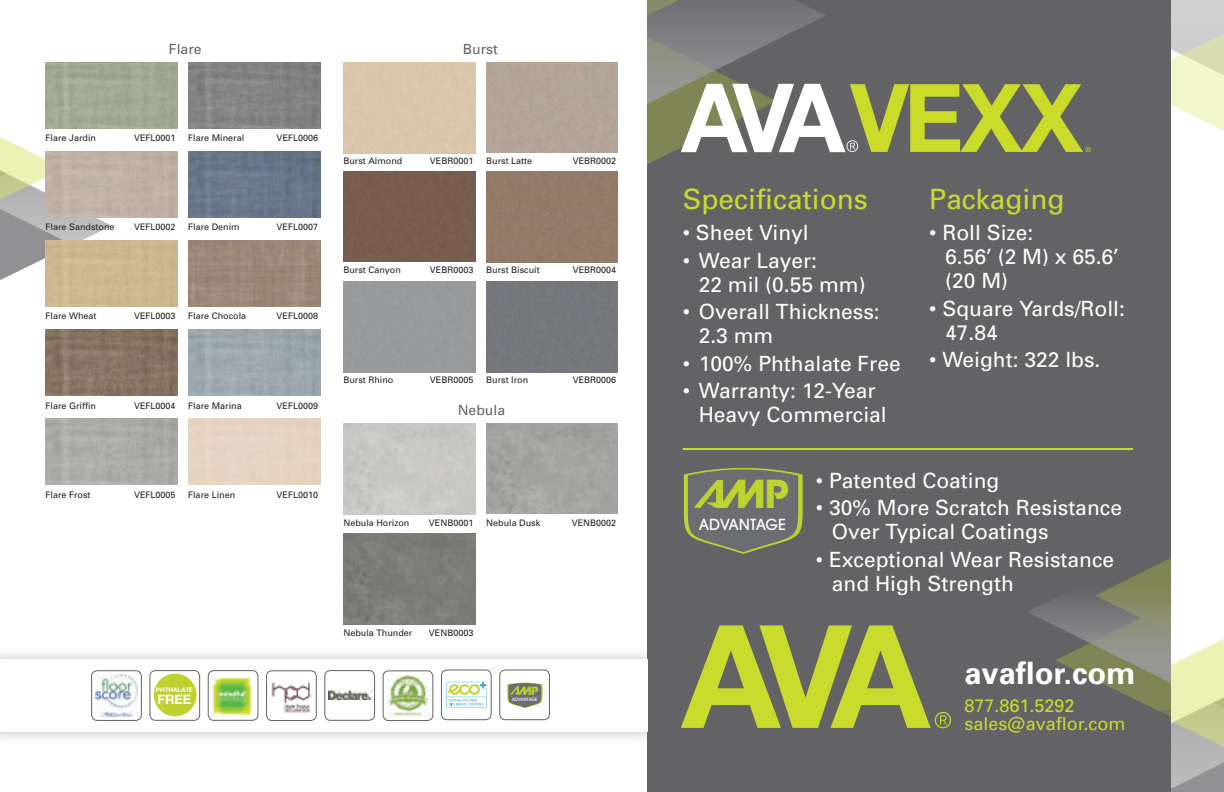
<style>
.page{position:relative;width:1224px;height:792px;background:#fff}
.page>*{position:absolute;margin:0;border:0;box-sizing:border-box;transform-origin:0 0}
.t1{font:700 38.2px "ITC Avant Garde Std";color:#bed330}
.t2{font:700 30.8px "Univers";color:#fff}
.t3{font:28px "Univers";color:#cadb2d}
.t4{font:21px/24px "Univers";color:#fff}
.t5{font:18px/18px "Univers";color:#cadb2a}
.t6{font:500 15.2px "ITC Avant Garde Std";letter-spacing:-.015em;color:#fff}
.t7{font:14px "Univers";color:#636366}
.t8{font:700 13px "Helvetica Neue";color:#fff}
.t9{font:700 11.4px "ITC Avant Garde Std";color:#bed330}
.t10{font:9px "Univers";color:#231f20}
.t11{font:700 6.4px "Helvetica Neue";color:#fff}
.t12{font:500 4.6px "ITC Avant Garde Std";letter-spacing:-.01em;color:#fff}
</style>
<div class="page">
<svg style="left:0;top:78px;width:112px;height:229px"></svg>
<svg style="left:1171px;top:0;width:53px;height:131px;background:#e3e6cf"></svg>
<div style="left:648px;top:0;width:523px;height:792px;background:#636366"></div>
<svg style="left:1028px;top:558px;width:196px;height:234px"></svg>
<div style="left:0;top:646px;width:661px;height:99px;background:#69696c;opacity:.45"></div>
<div style="left:0;top:659px;width:648px;height:72px;background:#fff"></div>
<svg style="left:681px;top:625px;width:270px;height:103px"></svg>
<div style="left:266px;top:671px;width:51px;height:50px;border:1px solid #636366;border-radius:6px"></div>
<img style="left:271px;top:682px;width:42px;height:31px">
<div style="left:325px;top:670px;width:50px;height:51px;border:1px solid #636366;border-radius:6px"></div>
<img style="left:329px;top:690px;width:43px;height:10px">
<div style="left:383px;top:671px;width:50px;height:50px;border:1px solid #636366;border-radius:6px"></div>
<img style="left:385px;top:675px;width:44px;height:42px">
<div style="left:208px;top:670px;width:50px;height:51px;border:1px solid #636366;border-radius:6px"></div>
<img style="left:213px;top:677px;width:38px;height:38px">
<div style="left:150px;top:670px;width:50px;height:51px;border:1px solid #636366;border-radius:6px"></div>
<div style="left:154px;top:674px;width:42px;height:42px;background:#bed131;border-radius:50%"></div>
<div style="left:91px;top:670px;width:51px;height:51px;border:1px solid #636366;border-radius:6px"></div>
<img style="left:96px;top:674px;width:41px;height:43px">
<div style="left:441px;top:670px;width:50px;height:50px;border:1px solid #636366;border-radius:6px"></div>
<svg style="left:446px;top:682px;width:40px;height:26px"></svg>
<div style="left:499px;top:670px;width:51px;height:50px;border:1px solid #636366;border-radius:6px"></div>
<svg style="left:507px;top:683px;width:36px;height:25px"></svg>
<svg style="left:684px;top:468px;width:119px;height:86px"></svg>
<hr style="left:683px;top:448px;width:450px;height:2px;background:#cadb2d">
<svg style="left:648px;top:0;width:443px;height:164px"></svg>
<img style="left:189px;top:62px;width:131px;height:66px">
<img style="left:46px;top:62px;width:131px;height:66px">
<img style="left:189px;top:151px;width:131px;height:66px">
<div style="left:46px;top:151px;width:131px;height:66px;background:#bfb1a4"></div>
<div style="left:46px;top:240px;width:131px;height:67px;background:#ceb88f"></div>
<img style="left:46px;top:330px;width:131px;height:66px">
<div style="left:344px;top:533px;width:131px;height:91px;background:#7c7c77"></div>
<div style="left:344px;top:171px;width:131px;height:91px;background:#785c4e"></div>
<div style="left:486px;top:171px;width:132px;height:91px;background:#947a69"></div>
<h3 class="t7" style="left:169px;top:40px;width:34px">Flare</h3>
<h3 class="t7" style="left:463px;top:40px;width:36px">Burst</h3>
<p class="t10" style="left:46px;top:132px;width:52px">Flare Jardin</p>
<p class="t10" style="left:134px;top:132px;width:43px">VEFL0001</p>
<p class="t10" style="left:188px;top:132px;width:58px">Flare Mineral</p>
<p class="t10" style="left:277px;top:132px;width:43px">VEFL0006</p>
<p class="t10" style="left:46px;top:221px;width:71px">Flare Sandstone</p>
<p class="t10" style="left:134px;top:221px;width:43px">VEFL0002</p>
<p class="t10" style="left:188px;top:221px;width:53px">Flare Denim</p>
<p class="t10" style="left:277px;top:221px;width:43px">VEFL0007</p>
<p class="t10" style="left:46px;top:311px;width:53px">Flare Wheat</p>
<p class="t10" style="left:134px;top:311px;width:43px">VEFL0003</p>
<p class="t10" style="left:188px;top:311px;width:60px">Flare Chocola</p>
<p class="t10" style="left:277px;top:311px;width:43px">VEFL0008</p>
<p class="t10" style="left:46px;top:400px;width:52px">Flare Griffin</p>
<p class="t10" style="left:134px;top:400px;width:43px">VEFL0004</p>
<p class="t10" style="left:188px;top:400px;width:55px">Flare Marina</p>
<p class="t10" style="left:277px;top:400px;width:43px">VEFL0009</p>
<p class="t10" style="left:343px;top:155px;width:60px">Burst Almond</p>
<p class="t10" style="left:430px;top:155px;width:45px">VEBR0001</p>
<p class="t10" style="left:486px;top:155px;width:48px">Burst Latte</p>
<p class="t10" style="left:573px;top:155px;width:45px">VEBR0002</p>
<p class="t10" style="left:343px;top:264px;width:59px">Burst Canyon</p>
<p class="t10" style="left:430px;top:264px;width:45px">VEBR0003</p>
<p class="t10" style="left:486px;top:264px;width:55px">Burst Biscuit</p>
<p class="t10" style="left:573px;top:264px;width:45px">VEBR0004</p>
<p class="t10" style="left:343px;top:374px;width:52px">Burst Rhino</p>
<p class="t10" style="left:430px;top:374px;width:45px">VEBR0005</p>
<p class="t10" style="left:486px;top:374px;width:44px">Burst Iron</p>
<p class="t10" style="left:573px;top:374px;width:45px">VEBR0006</p>
<h3 class="t7" style="left:458px;top:402px;width:49px">Nebula</h3>
<p class="t10" style="left:46px;top:489px;width:47px">Flare Frost</p>
<p class="t10" style="left:134px;top:489px;width:43px">VEFL0005</p>
<p class="t10" style="left:188px;top:489px;width:49px">Flare Linen</p>
<p class="t10" style="left:277px;top:489px;width:43px">VEFL0010</p>
<p class="t10" style="left:343px;top:517px;width:68px">Nebula Horizon</p>
<p class="t10" style="left:429px;top:517px;width:46px">VENB0001</p>
<p class="t10" style="left:486px;top:517px;width:56px">Nebula Dusk</p>
<p class="t10" style="left:572px;top:517px;width:46px">VENB0002</p>
<p class="t11" style="left:156px;top:686px;width:39px">PHTHALATE</p>
<h3 class="t8" style="left:157px;top:691px;width:36px">FREE</h3>
<p class="t10" style="left:343px;top:627px;width:71px">Nebula Thunder</p>
<p class="t10" style="left:429px;top:627px;width:46px">VENB0003</p>
<p class="t9" style="left:518px;top:683px;width:22px">MP</p>
<p class="t12" style="left:512px;top:696px;width:27px">ADVANTAGE</p>
<h3 class="t3" style="left:683px;top:181px;width:187px">Specifications</h3>
<h3 class="t4" style="left:683px;top:220px;width:128px">• Sheet Vinyl</h3>
<h3 class="t4" style="left:699px;top:248px;width:168px;text-indent:-16px">• Wear Layer:<br>22 mil (0.55 mm)</h3>
<h3 class="t4" style="left:699px;top:299px;width:182px;text-indent:-16px">• Overall Thickness:<br>2.3 mm</h3>
<h3 class="t4" style="left:683px;top:351px;width:219px">• 100% Phthalate Free</h3>
<h3 class="t4" style="left:699px;top:379px;width:189px;text-indent:-16px">• Warranty: 12-Year<br>Heavy Commercial</h3>
<h3 class="t3" style="left:929px;top:181px;width:137px">Packaging</h3>
<h3 class="t4" style="left:945px;top:220px;width:175px;text-indent:-16px">• Roll Size:<br>6.56’ (2 M) x 65.6’ (20 M)</h3>
<h3 class="t4" style="left:945px;top:296px;width:181px;text-indent:-16px">• Square Yards/Roll:<br>47.84</h3>
<h3 class="t4" style="left:929px;top:347px;width:173px">• Weight: 322 lbs.</h3>
<h1 class="t1" style="left:720px;top:468px;width:70px">MP</h1>
<h3 class="t6" style="left:699px;top:514px;width:89px">ADVANTAGE</h3>
<h3 class="t4" style="left:816px;top:468px;width:185px">• Patented Coating</h3>
<h3 class="t4" style="left:832px;top:495px;width:292px;text-indent:-16px">• 30% More Scratch Resistance<br>Over Typical Coatings</h3>
<h3 class="t4" style="left:832px;top:547px;width:284px;text-indent:-16px">• Exceptional Wear Resistance and High Strength</h3>
<h2 class="t2" style="left:964px;top:654px;width:172px">avaflor.com</h2>
<h3 class="t5" style="left:964px;top:696px;width:162px">877.861.5292 sales@avaflor.com</h3>
</div>
